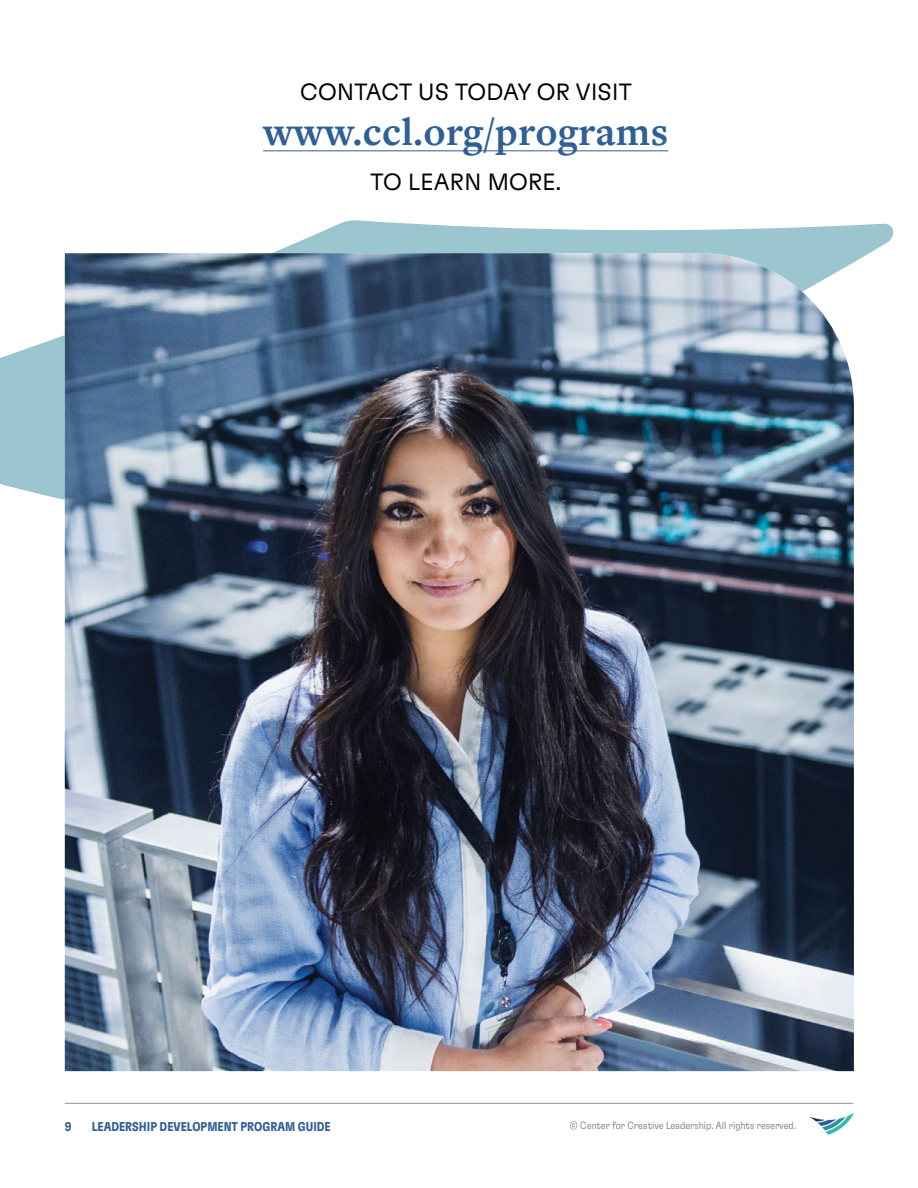
<style>
.page{position:relative;width:918px;height:1188px;background:#fff}
.page>*{position:absolute;margin:0;border:0;box-sizing:border-box;transform-origin:0 0}
.t1{font:700 40.5px "Freight Text Pro";letter-spacing:.01em;color:#2f5f94}
.t2{font:300 23.55px "GT Flexa";letter-spacing:.01em;color:#000}
.t3{font:700 condensed 12.75px "GT Flexa";color:#2f5f94}
.t4{font:300 condensed 10.5px "GT Flexa";color:#808284}
</style>
<div class="page">
<hr style="left:65px;top:1103px;width:788px;height:1px;background:#939598">
<svg style="left:810px;top:1113px;width:44px;height:22px"></svg>
<svg style="left:0;top:220px;width:894px;height:313px"></svg>
<img style="left:65px;top:253px;width:789px;height:818px">
<hr style="left:263px;top:150px;width:405px;height:1px;background:#2f5f94">
<h2 class="t2" style="left:300px;top:81px;width:333px">CONTACT US TODAY OR VISIT</h2>
<h1 class="t1" style="left:263px;top:117px;width:407px">www.ccl.org/programs</h1>
<h2 class="t2" style="left:371px;top:171px;width:192px">TO LEARN MORE.</h2>
<p class="t3" style="left:65px;top:1120px;width:8px">9</p>
<p class="t3" style="left:92px;top:1120px;width:240px">LEADERSHIP DEVELOPMENT PROGRAM GUIDE</p>
<p class="t4" style="left:570px;top:1120px;width:228px">© Center for Creative Leadership. All rights reserved.</p>
</div>
